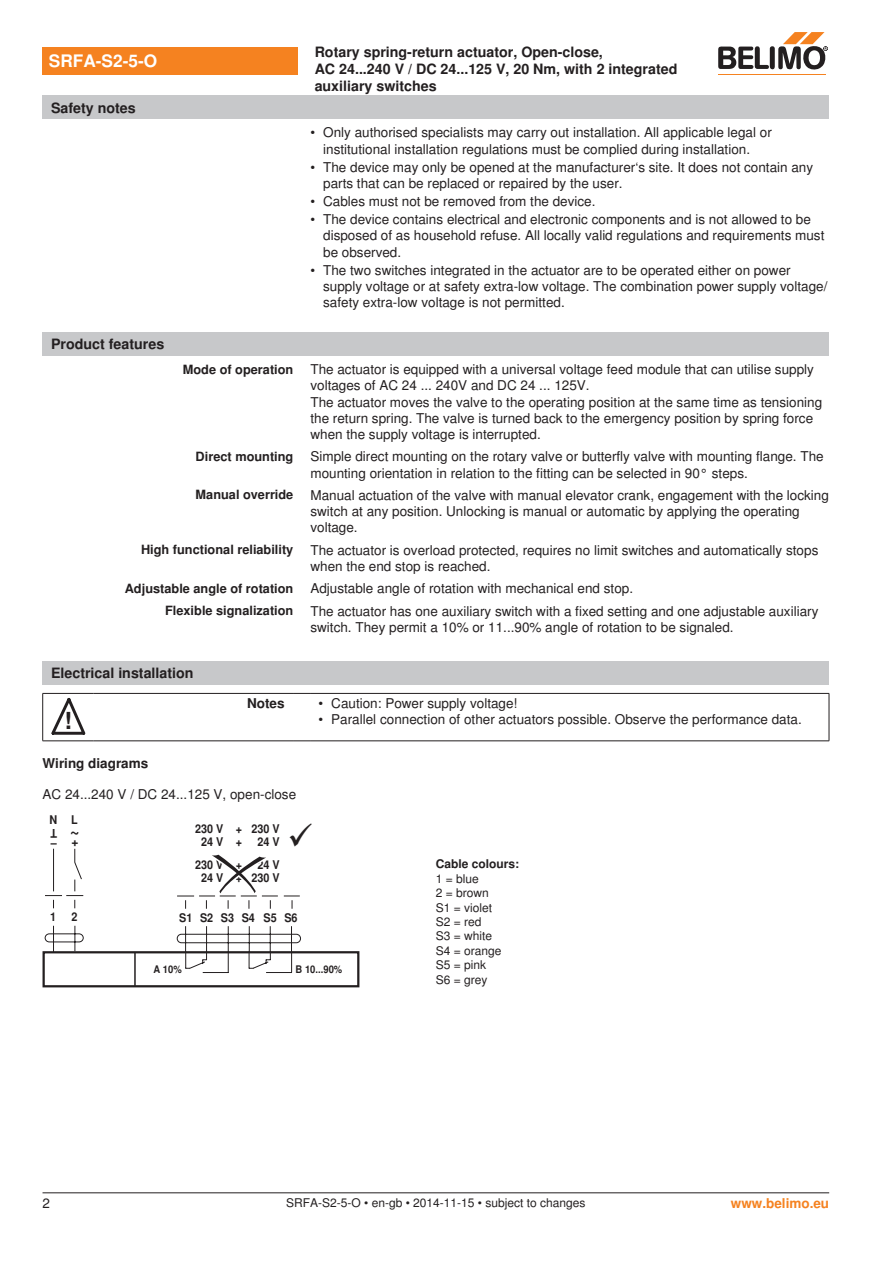
<style>
.page{position:relative;width:893px;height:1263px;background:#fff}
.page>*{position:absolute;margin:0;border:0;box-sizing:border-box;transform-origin:0 0}
.t1{font:700 23.55px "Nimbus Sans BEL";color:#231f20}
.t2{font:700 18px "Nimbus Sans BEL";color:#231f20;scale:.9 1}
.t3{font:700 17.25px "Nimbus Sans BEL";color:#fff}
.t4{font:700 14.25px/17.1px "Nimbus Sans BEL";color:#231f20}
.Bulletpoints_1_5mm_A{font:13.5px/16.2px "Nimbus Sans BEL";color:#231f20}
.Bulletpoints{font:13.5px "Nimbus Sans BEL";color:#231f20}
.Anschluss_Schema_Bas{font:13.5px "Nimbus Sans BEL";color:#231f20}
.Tabellenkopf_rechtsb{font:700 13.5px "Nimbus Sans BEL";color:#231f20}
.Rechtsbündig_Footer{font:700 13.5px "Nimbus Sans BEL";color:#f58220}
.Rechtsbündig{font:700 12.75px "Nimbus Sans BEL";color:#231f20}
.Legende{font:12px/14.4px "Nimbus Sans BEL";color:#231f20}
.t5{font:700 12px/13.5px "Nimbus Sans BEL";color:#231f20;text-align:right;scale:.9 1}
.Footer_EU_center{font:12px "Nimbus Sans BEL";color:#231f20}
.Legende-2{font:700 12px "Nimbus Sans BEL";color:#231f20}
.t6{font:700 10.5px "Nimbus Sans BEL";color:#231f20;scale:.9 1}
</style>
<div class="page">
<div style="left:43px;top:332px;width:786px;height:24px;background:#c7c8ca"></div>
<div style="left:43px;top:661px;width:786px;height:24px;background:#c7c8ca"></div>
<hr style="left:42px;top:694px;width:1px;height:47px;background:#231f20">
<hr style="left:829px;top:694px;width:1px;height:47px;background:#231f20">
<hr style="left:43px;top:693px;width:51px;height:1px;background:#231f20">
<hr style="left:94px;top:693px;width:199px;height:1px;background:#231f20">
<svg style="left:293px;top:693px;width:17px;height:1px"></svg>
<hr style="left:310px;top:693px;width:519px;height:1px;background:#231f20">
<hr style="left:43px;top:740px;width:51px;height:1px;background:#231f20">
<hr style="left:94px;top:740px;width:199px;height:1px;background:#231f20">
<svg style="left:293px;top:740px;width:17px;height:1px"></svg>
<hr style="left:310px;top:740px;width:519px;height:1px;background:#231f20">
<svg style="left:51px;top:698px;width:34px;height:37px"></svg>
<div style="left:43px;top:951px;width:316px;height:36px;border:2px solid #231f20"></div>
<hr style="left:134px;top:952px;width:2px;height:34px;background:#231f20">
<svg style="left:176px;top:855px;width:125px;height:118px"></svg>
<svg style="left:44px;top:848px;width:40px;height:105px"></svg>
<div style="left:43px;top:47px;width:255px;height:27px;background:#f58220"></div>
<hr style="left:718px;top:74px;width:107px;height:1px;background:#f58220">
<svg style="left:718px;top:32px;width:110px;height:38px"></svg>
<div style="left:43px;top:96px;width:786px;height:23px;background:#c7c8ca"></div>
<hr style="left:43px;top:1192px;width:786px;height:1px;background:#231f20">
<p class="t3" style="left:49px;top:51px;width:110px">SRFA-S2-5-O</p>
<p class="t4" style="left:315px;top:44px;width:364px">Rotary spring-return actuator, Open-close,<br>AC 24...240 V / DC 24...125 V, 20 Nm, with 2 integrated auxiliary switches</p>
<p class="t4" style="left:51px;top:100px;width:86px">Safety notes</p>
<p class="t4" style="left:51px;top:336px;width:115px">Product features</p>
<p class="Bulletpoints_1_5mm_A" style="left:323px;top:125px;width:450px;text-indent:-13px">• Only authorised specialists may carry out installation. All applicable legal or institutional installation regulations must be complied during installation.</p>
<p class="Bulletpoints_1_5mm_A" style="left:323px;top:159px;width:492px;text-indent:-13px">• The device may only be opened at the manufacturer‘s site. It does not contain any parts that can be replaced or repaired by the user.</p>
<p class="Bulletpoints_1_5mm_A" style="left:310px;top:194px;width:287px">• Cables must not be removed from the device.</p>
<p class="Bulletpoints_1_5mm_A" style="left:323px;top:212px;width:503px;text-indent:-13px">• The device contains electrical and electronic components and is not allowed to be disposed of as household refuse. All locally valid regulations and requirements must be observed.</p>
<p class="Bulletpoints_1_5mm_A" style="left:323px;top:262px;width:506px;text-indent:-13px">• The two switches integrated in the actuator are to be operated either on power supply voltage or at safety extra-low voltage. The combination power supply voltage/ safety extra-low voltage is not permitted.</p>
<p class="Rechtsbündig" style="left:183px;top:361px;width:112px">Mode of operation</p>
<p class="Bulletpoints_1_5mm_A" style="left:310px;top:362px;width:505px">The actuator is equipped with a universal voltage feed module that can utilise supply voltages of AC 24 ... 240V and DC 24 ... 125V.</p>
<p class="Bulletpoints_1_5mm_A" style="left:310px;top:394px;width:513px">The actuator moves the valve to the operating position at the same time as tensioning the return spring. The valve is turned back to the emergency position by spring force when the supply voltage is interrupted.</p>
<p class="Rechtsbündig" style="left:196px;top:449px;width:99px">Direct mounting</p>
<p class="Bulletpoints_1_5mm_A" style="left:310px;top:449px;width:515px">Simple direct mounting on the rotary valve or butterfly valve with mounting flange. The mounting orientation in relation to the fitting can be selected in 90° steps.</p>
<p class="Rechtsbündig" style="left:196px;top:487px;width:99px">Manual override</p>
<p class="Bulletpoints_1_5mm_A" style="left:310px;top:487px;width:520px">Manual actuation of the valve with manual elevator crank, engagement with the locking switch at any position. Unlocking is manual or automatic by applying the operating voltage.</p>
<p class="Rechtsbündig" style="left:141px;top:542px;width:154px">High functional reliability</p>
<p class="Bulletpoints_1_5mm_A" style="left:310px;top:542px;width:509px">The actuator is overload protected, requires no limit switches and automatically stops when the end stop is reached.</p>
<p class="Rechtsbündig" style="left:125px;top:581px;width:170px">Adjustable angle of rotation</p>
<p class="Bulletpoints_1_5mm_A" style="left:310px;top:581px;width:324px">Adjustable angle of rotation with mechanical end stop.</p>
<p class="Rechtsbündig" style="left:165px;top:603px;width:130px">Flexible signalization</p>
<p class="Bulletpoints_1_5mm_A" style="left:310px;top:603px;width:509px">The actuator has one auxiliary switch with a fixed setting and one adjustable auxiliary switch. They permit a 10% or 11...90% angle of rotation to be signaled.</p>
<p class="t4" style="left:51px;top:665px;width:144px">Electrical installation</p>
<p class="t1" style="left:64px;top:706px;width:9px">!</p>
<p class="Tabellenkopf_rechtsb" style="left:247px;top:695px;width:39px">Notes</p>
<p class="Bulletpoints" style="left:319px;top:695px;width:200px">• Caution: Power supply voltage!</p>
<p class="Bulletpoints" style="left:319px;top:711px;width:485px">• Parallel connection of other actuators possible. Observe the performance data.</p>
<p class="Tabellenkopf_rechtsb" style="left:43px;top:755px;width:107px">Wiring diagrams</p>
<p class="Anschluss_Schema_Bas" style="left:43px;top:786px;width:255px">AC 24...240 V / DC 24...125 V, open-close</p>
<p class="t5" style="left:50px;top:813px;width:33px">N L</p>
<p class="t5" style="left:51px;top:836px;width:32px">– +</p>
<p class="t5" style="left:57px;top:840px;width:9px;rotate:-180deg">T</p>
<p class="t2" style="left:80px;top:846px;width:12px;rotate:-180deg">~</p>
<p class="t5" style="left:50px;top:910px;width:8px">1</p>
<p class="t5" style="left:72px;top:910px;width:8px">2</p>
<p class="t5" style="left:195px;top:822px;width:54px">230 V + +</p>
<p class="t5" style="left:236px;top:858px;width:9px;text-align:left">+ +</p>
<p class="t5" style="left:252px;top:822px;width:33px">230 V</p>
<p class="t5" style="left:201px;top:836px;width:26px">24 V</p>
<p class="t5" style="left:258px;top:836px;width:26px">24 V</p>
<p class="t5" style="left:195px;top:858px;width:33px">230 V</p>
<p class="t5" style="left:258px;top:858px;width:26px">24 V</p>
<p class="t5" style="left:201px;top:872px;width:26px">24 V</p>
<p class="t5" style="left:252px;top:872px;width:33px">230 V</p>
<p class="t5" style="left:179px;top:911px;width:133px">S1 S2 S3 S4 S5 S6</p>
<p class="t6" style="left:153px;top:963px;width:33px">A 10%</p>
<p class="t6" style="left:296px;top:963px;width:53px">B 10...90%</p>
<p class="Legende-2" style="left:436px;top:857px;width:85px">Cable colours:</p>
<p class="Legende" style="left:436px;top:872px;width:55px">1 = blue<br>2 = brown</p>
<p class="Legende" style="left:436px;top:900px;width:67px">S1 = violet<br>S2 = red<br>S3 = white<br>S4 = orange<br>S5 = pink<br>S6 = grey</p>
<p class="Bulletpoints_1_5mm_A" style="left:43px;top:1196px;width:9px">2</p>
<p class="Footer_EU_center" style="left:286px;top:1196px;width:301px">SRFA-S2-5-O • en-gb • 2014-11-15 • subject to changes</p>
<p class="Rechtsbündig_Footer" style="left:731px;top:1195px;width:100px">www.belimo.eu</p>
</div>
